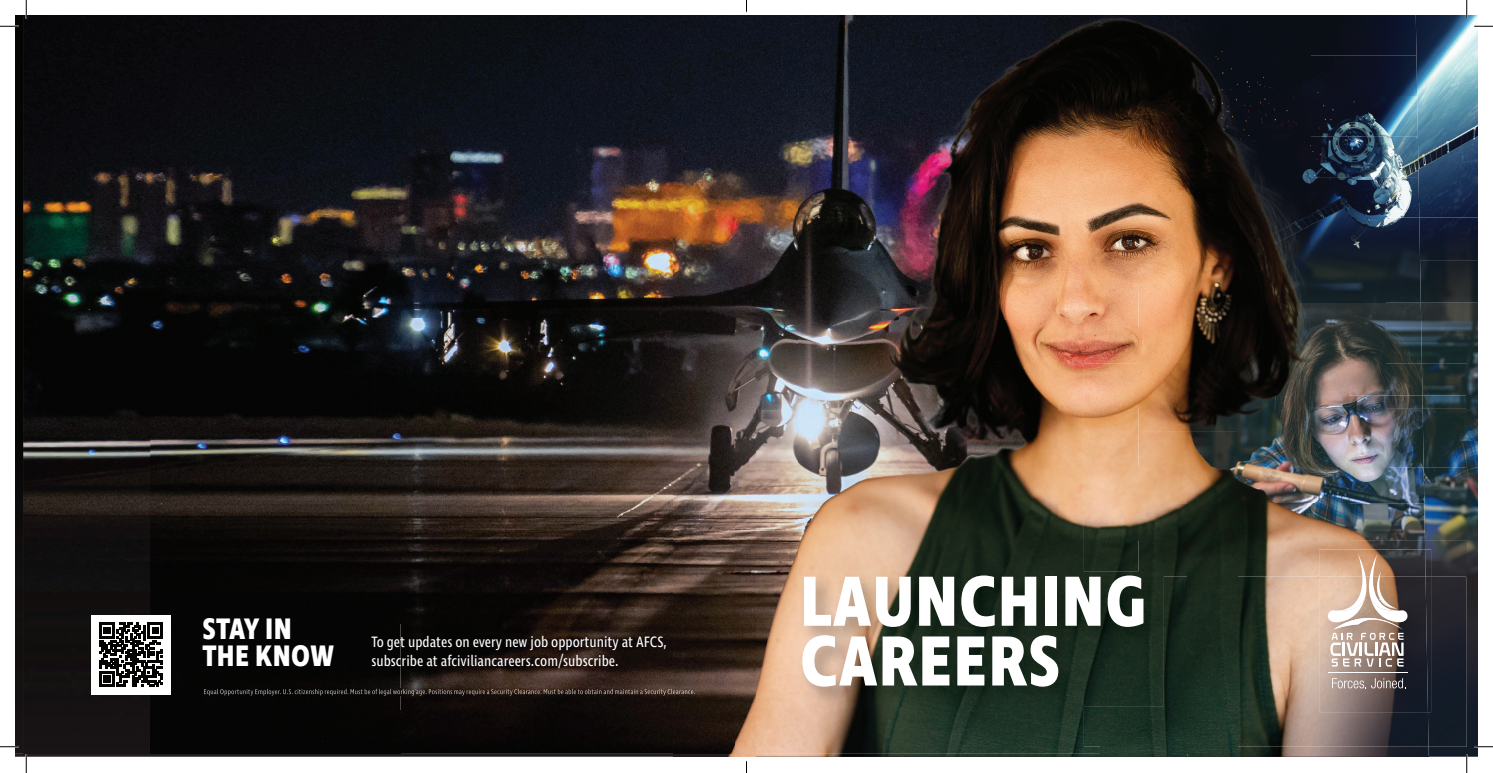
<style>
.page{position:relative;width:1493px;height:773px;background:#fff}
.page>*{position:absolute;margin:0;border:0;box-sizing:border-box;transform-origin:0 0}
.t1{font:700 72.38px/59.8px "Ingra Cd";letter-spacing:.01em;color:#fff}
.t2{font:700 30.25px/27.2px "Ingra Cd";letter-spacing:.01em;color:#fff}
.t3{font:15.38px/19.2px "Ingra Cd";color:#fff}
</style>
<div class="page">
<img style="left:735px;top:756px;width:743px;height:1px">
<img style="left:1419px;top:15px;width:59px;height:203px">
<img style="left:1237px;top:218px;width:241px;height:249px">
<img style="left:15px;top:753px;width:658px;height:3px">
<img style="left:400px;top:15px;width:273px;height:608px">
<img style="left:400px;top:623px;width:273px;height:130px">
<img style="left:150px;top:753px;width:218px;height:1px">
<img style="left:673px;top:753px;width:514px;height:3px">
<img style="left:1237px;top:15px;width:182px;height:203px">
<img style="left:756px;top:667px;width:344px;height:86px">
<img style="left:1100px;top:746px;width:87px;height:7px">
<img style="left:756px;top:15px;width:43px;height:652px">
<img style="left:799px;top:15px;width:301px;height:556px">
<img style="left:1100px;top:15px;width:44px;height:349px">
<img style="left:1144px;top:15px;width:34px;height:203px">
<img style="left:1178px;top:15px;width:59px;height:275px">
<img style="left:1138px;top:218px;width:40px;height:72px">
<img style="left:1138px;top:290px;width:99px;height:286px">
<img style="left:1084px;top:364px;width:103px;height:382px">
<img style="left:1138px;top:395px;width:99px;height:14px">
<img style="left:673px;top:15px;width:83px;height:738px">
<img style="left:15px;top:710px;width:9px;height:43px">
<img style="left:15px;top:15px;width:9px;height:695px">
<img style="left:24px;top:15px;width:376px;height:738px">
<div style="left:91px;top:615px;width:80px;height:79px;background:#fff"></div>
<svg style="left:99px;top:622px;width:64px;height:64px"></svg>
<img style="left:1428px;top:576px;width:50px;height:180px">
<img style="left:1424px;top:467px;width:54px;height:109px">
<img style="left:1187px;top:576px;width:279px;height:170px">
<img style="left:1187px;top:746px;width:241px;height:10px">
<img style="left:1237px;top:467px;width:187px;height:73px">
<img style="left:1237px;top:540px;width:112px;height:36px">
<img style="left:1349px;top:540px;width:76px;height:9px">
<img style="left:1425px;top:549px;width:6px;height:163px">
<img style="left:1319px;top:576px;width:108px;height:136px">
<img style="left:1319px;top:549px;width:106px;height:27px">
<svg style="left:1332px;top:678px;width:73px;height:10px"></svg>
<svg style="left:1327px;top:554px;width:80px;height:112px"></svg>
<hr style="left:1327px;top:672px;width:80px;height:1px;background:#fff">
<img style="left:400px;top:688px;width:266px;height:7px">
<img style="left:204px;top:688px;width:196px;height:7px">
<svg style="left:667px;top:688px;width:6px;height:6px"></svg>
<img style="left:673px;top:688px;width:22px;height:6px">
<img style="left:798px;top:571px;width:366px;height:135px">
<img style="left:1138px;top:571px;width:26px;height:5px">
<svg style="left:0;top:25px;width:19px;height:2px"></svg>
<svg style="left:1474px;top:25px;width:18px;height:2px"></svg>
<svg style="left:0;top:745px;width:19px;height:2px"></svg>
<svg style="left:1474px;top:745px;width:18px;height:2px"></svg>
<svg style="left:25px;top:0;width:2px;height:19px"></svg>
<svg style="left:25px;top:754px;width:2px;height:18px"></svg>
<svg style="left:1465px;top:0;width:2px;height:19px"></svg>
<svg style="left:1465px;top:754px;width:2px;height:18px"></svg>
<h2 class="t2" style="left:202px;top:616px;width:134px">STAY IN<br>THE KNOW</h2>
<p class="t3" style="left:371px;top:632px;width:297px">To get updates on every new job opportunity at AFCS, subscribe at afciviliancareers.com/subscribe.</p>
<h1 class="t1" style="left:800px;top:575px;width:348px">LAUNCHING<br>CAREERS</h1>
</div>
